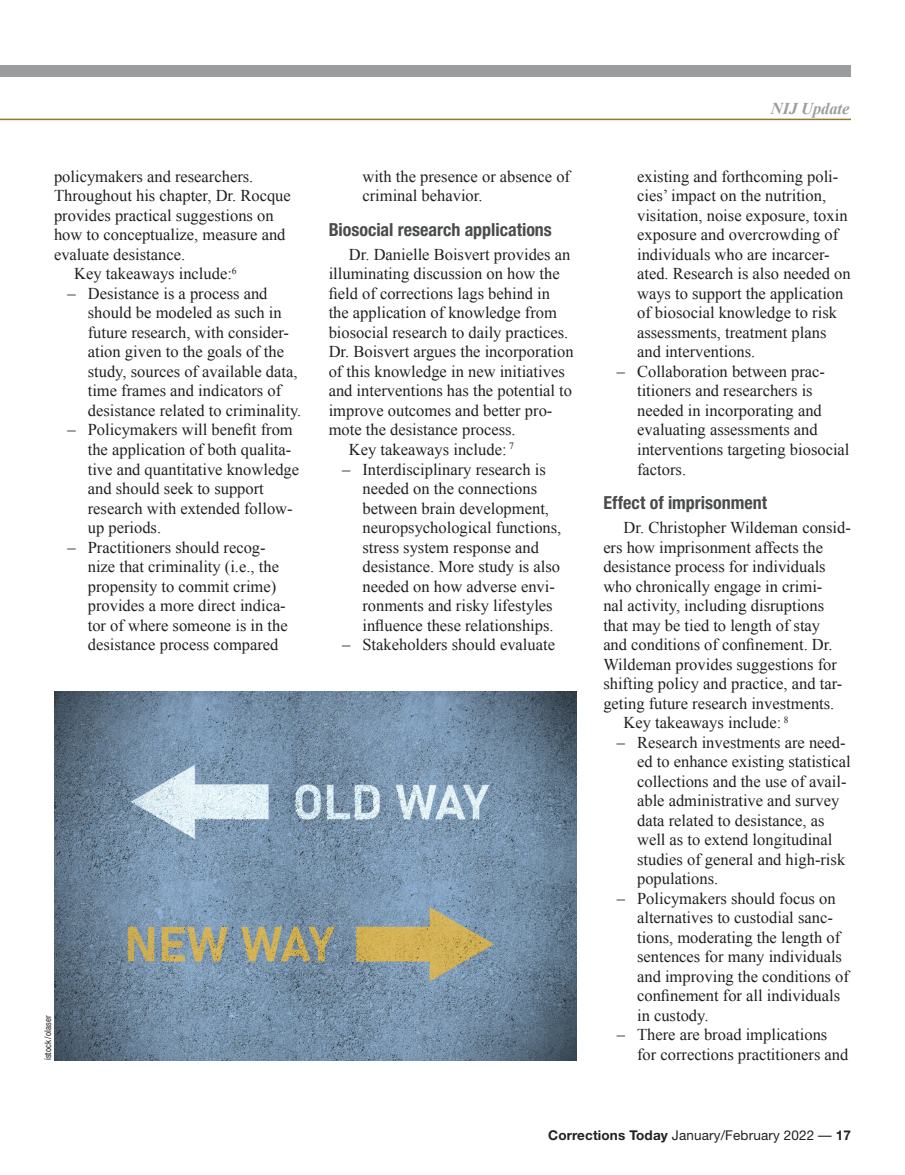
<style>
.page{position:relative;width:905px;height:1175px;background:#fff}
.page>*{position:absolute;margin:0;border:0;box-sizing:border-box;transform-origin:0 0}
.FE_Subheads_Body_2{font:700 condensed 18px "Helvetica Neue";color:#4a4c4c}
.Body_Text_LP{font:16.5px/19.5px "Times New Roman";color:#231f20}
.NV_Top_Italic{font:italic 700 16.5px "Times New Roman";letter-spacing:-.005em;color:#9a9c9e}
.t1{font:13.5px "Helvetica Neue";letter-spacing:.01em;color:#231f20}
.Photo_Credits{font:condensed 9px "Helvetica Neue";letter-spacing:.02em;color:#231f20}
.s1{font-weight:700}
</style>
<div class="page">
<div style="left:0;top:65px;width:850px;height:11px;background:#9a9c9e"></div>
<hr style="left:0;top:119px;width:850px;height:1px;background:#977535">
<img style="left:54px;top:691px;width:522px;height:369px">
<p class="Body_Text_LP" style="left:54px;top:166px;width:238px">policymakers and researchers.<br>Throughout his chapter, Dr. Rocque provides practical suggestions on how to conceptualize, measure and evaluate desistance.</p>
<p class="Body_Text_LP" style="left:74px;top:264px;width:164px">Key takeaways include:<sup>6</sup></p>
<p class="Body_Text_LP" style="left:88px;top:283px;width:215px;text-indent:-20px">– Desistance is a process and should be modeled as such in future research, with consider&shy;ation given to the goals of the study, sources of available data, time frames and indicators of desistance related to criminality.</p>
<p class="Body_Text_LP" style="left:88px;top:420px;width:213px;text-indent:-20px">– Policymakers will benefit from the application of both qualita&shy;tive and quantitative knowledge and should seek to support research with extended follow&shy;up periods.</p>
<p class="Body_Text_LP" style="left:88px;top:537px;width:201px;text-indent:-20px">– Practitioners should recog&shy;nize that criminality (i.e., the propensity to commit crime) provides a more direct indica&shy;tor of where someone is in the desistance process compared</p>
<p class="Photo_Credits" style="left:43px;top:1060px;width:47px;rotate:-90deg">istock/olaser</p>
<p class="Body_Text_LP" style="left:362px;top:166px;width:209px">with the presence or absence of criminal behavior.</p>
<p class="FE_Subheads_Body_2" style="left:328px;top:219px;width:225px">Biosocial research applications</p>
<p class="Body_Text_LP" style="left:328px;top:244px;width:246px;text-indent:20px">Dr. Danielle Boisvert provides an illuminating discussion on how the field of corrections lags behind in the application of knowledge from biosocial research to daily practices.<br>Dr. Boisvert argues the incorporation of this knowledge in new initiatives and interventions has the potential to improve outcomes and better pro&shy;mote the desistance process.</p>
<p class="Body_Text_LP" style="left:349px;top:439px;width:166px">Key takeaways include: <sup>7</sup></p>
<p class="Body_Text_LP" style="left:362px;top:459px;width:200px;text-indent:-20px">– Interdisciplinary research is needed on the connections between brain development, neuropsychological functions, stress system response and desistance. More study is also needed on how adverse envi&shy;ronments and risky lifestyles influence these relationships.</p>
<p class="Body_Text_LP" style="left:342px;top:634px;width:214px">– Stakeholders should evaluate</p>
<p class="NV_Top_Italic" style="left:770px;top:97px;width:80px">NIJ Update</p>
<p class="Body_Text_LP" style="left:637px;top:166px;width:215px">existing and forthcoming poli&shy;cies’ impact on the nutrition, visitation, noise exposure, toxin exposure and overcrowding of individuals who are incarcer&shy;ated. Research is also needed on ways to support the application of biosocial knowledge to risk assessments, treatment plans and interventions.</p>
<p class="Body_Text_LP" style="left:637px;top:361px;width:214px;text-indent:-20px">– Collaboration between prac&shy;titioners and researchers is needed in incorporating and evaluating assessments and interventions targeting biosocial factors.</p>
<p class="FE_Subheads_Body_2" style="left:603px;top:492px;width:165px">Effect of imprisonment</p>
<p class="Body_Text_LP" style="left:603px;top:517px;width:249px;text-indent:20px">Dr. Christopher Wildeman consid&shy;ers how imprisonment affects the desistance process for individuals who chronically engage in crimi-<br>nal activity, including disruptions that may be tied to length of stay<br>and conditions of confinement. Dr.<br>Wildeman provides suggestions for shifting policy and practice, and tar&shy;geting future research investments.</p>
<p class="Body_Text_LP" style="left:623px;top:712px;width:166px">Key takeaways include: <sup>8</sup></p>
<p class="Body_Text_LP" style="left:637px;top:732px;width:215px;text-indent:-20px">– Research investments are need&shy;ed to enhance existing statistical collections and the use of avail&shy;able administrative and survey data related to desistance, as well as to extend longitudinal studies of general and high-risk populations.</p>
<p class="Body_Text_LP" style="left:637px;top:888px;width:213px;text-indent:-20px">– Policymakers should focus on alternatives to custodial sanc&shy;tions, moderating the length of sentences for many individuals and improving the conditions of confinement for all individuals in custody.</p>
<p class="Body_Text_LP" style="left:616px;top:1024px;width:212px">– There are broad implications</p>
<p class="Body_Text_LP" style="left:637px;top:1044px;width:213px">for corrections practitioners and</p>
<p class="t1" style="left:548px;top:1127px;width:304px"><span class="s1">Corrections Today</span> January/February 2022 — <span class="s1">17</span></p>
</div>
